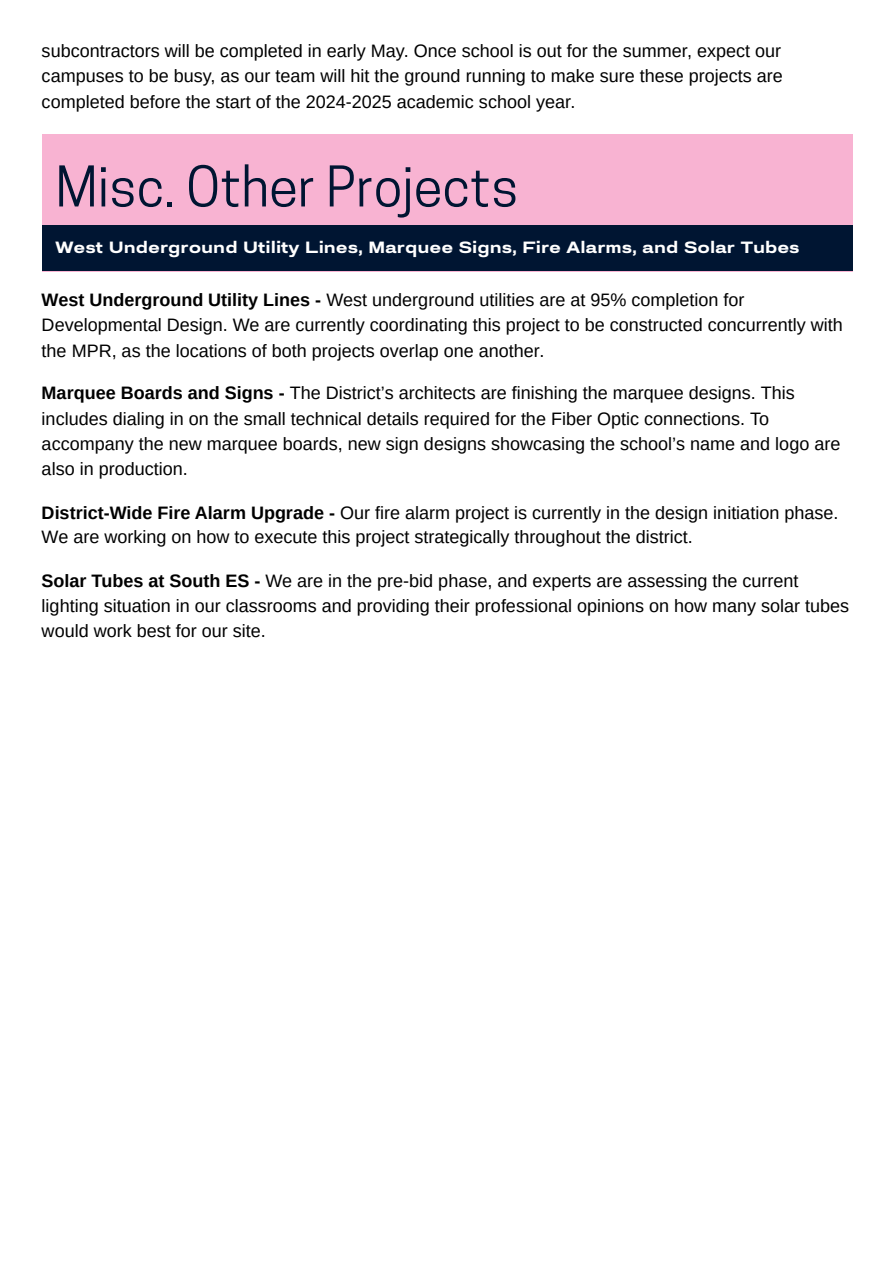
<style>
.page{position:relative;width:894px;height:1263px;background:#fff}
.page>*{position:absolute;margin:0;border:0;box-sizing:border-box;transform-origin:0 0}
.t1{font:52.65px "Cooper Hewitt";color:#001532}
.t2{font:18px/25.3px "Arimo";color:#000}
.t3{font:600 expanded 16.2px "Prachason Neue";color:#fff}
.s1{font-weight:700}
</style>
<div class="page">
<div style="left:42px;top:134px;width:810px;height:137px;background:#f8b3d2"></div>
<div style="left:42px;top:226px;width:810px;height:45px;background:#001532"></div>
<p class="t2" style="left:42px;top:38px;width:742px;text-align:justify">subcontractors will be completed in early May. Once school is out for the summer, expect our campuses to be busy, as our team will hit the ground running to make sure these projects are completed before the start of the 2024-2025 academic school year.</p>
<p class="t1" style="left:55px;top:167px;width:464px">Misc. Other Projects</p>
<p class="t3" style="left:55px;top:240px;width:745px">West Underground Utility Lines, Marquee Signs, Fire Alarms, and Solar Tubes</p>
<h2 class="t2" style="left:42px;top:287px;width:802px"><span class="s1">West Underground Utility Lines -</span> West underground utilities are at 95% completion for<br>Developmental Design. We are currently coordinating this project to be constructed concurrently with the MPR, as the locations of both projects overlap one another.</h2>
<h2 class="t2" style="left:42px;top:381px;width:800px"><span class="s1">Marquee Boards and Signs -</span> The District’s architects are finishing the marquee designs. This includes dialing in on the small technical details required for the Fiber Optic connections. To accompany the new marquee boards, new sign designs showcasing the school’s name and logo are also in production.</h2>
<h2 class="t2" style="left:42px;top:500px;width:798px;line-height:24.8px"><span class="s1">District-Wide Fire Alarm Upgrade -</span> Our fire alarm project is currently in the design initiation phase.<br>We are working on how to execute this project strategically throughout the district.</h2>
<h2 class="t2" style="left:42px;top:569px;width:808px;line-height:24.8px"><span class="s1">Solar Tubes at South ES -</span> We are in the pre-bid phase, and experts are assessing the current lighting situation in our classrooms and providing their professional opinions on how many solar tubes would work best for our site.</h2>
</div>
